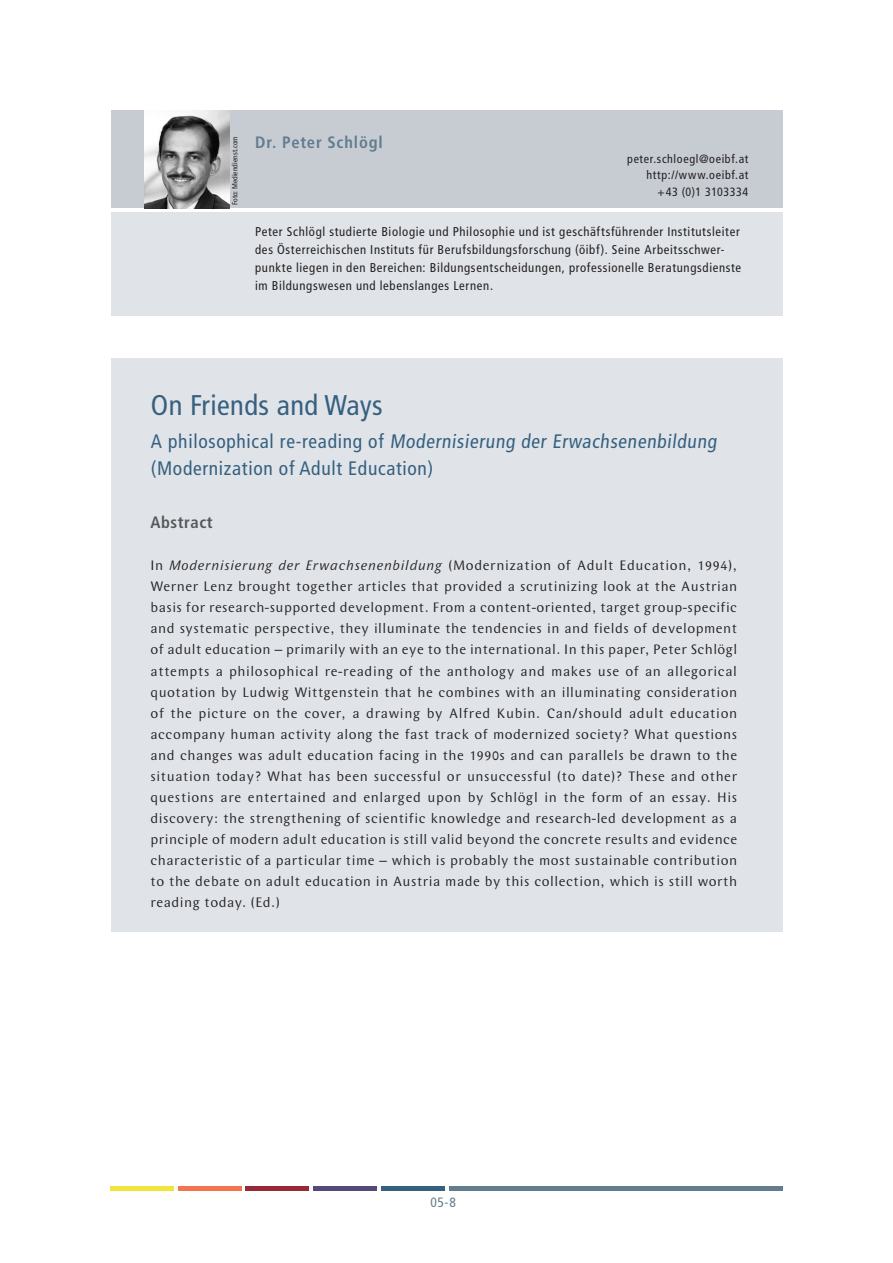
<style>
.page{position:relative;width:893px;height:1263px;background:#fff}
.page>*{position:absolute;margin:0;border:0;box-sizing:border-box;transform-origin:0 0}
.t1{font:condensed 28.5px "Frutiger LT Std";letter-spacing:.015em;color:#366080}
.t2{font:condensed 19.5px/27px "Frutiger LT Std";letter-spacing:.035em;color:#366080}
.t3{font:700 condensed 16.5px "Frutiger LT Std";letter-spacing:.05em;color:#617d8f}
.t4{font:700 condensed 16.5px "Frutiger LT Std";letter-spacing:.035em;color:#57585a}
.t5{font:14.25px/21px "Wunderlich";letter-spacing:.035em;color:#231f20;text-align:justify}
.t6{font:condensed 13.5px "Frutiger LT Std";color:#617d8f}
.t7{font:condensed 12.75px/18px "Frutiger LT Std";letter-spacing:.05em;color:#231f20}
.t8{font:condensed 12px/16.5px "Frutiger LT Std";letter-spacing:.05em;color:#231f20;text-align:right}
.t9{font:condensed 7.5px "Frutiger LT Std";letter-spacing:.005em;color:#231f20}
.s1{font-style:italic}
</style>
<div class="page">
<div style="left:111px;top:1186px;width:63px;height:5px;background:#f0e53d"></div>
<div style="left:178px;top:1186px;width:64px;height:5px;background:#f3744f"></div>
<div style="left:246px;top:1186px;width:63px;height:5px;background:#972a36"></div>
<div style="left:313px;top:1186px;width:64px;height:5px;background:#544979"></div>
<div style="left:381px;top:1186px;width:63px;height:5px;background:#366080"></div>
<div style="left:449px;top:1186px;width:333px;height:5px;background:#617d8f"></div>
<div style="left:111px;top:111px;width:671px;height:97px;background:#c7ccd3"></div>
<div style="left:111px;top:213px;width:671px;height:103px;background:#e0e4e8"></div>
<img style="left:145px;top:111px;width:85px;height:97px">
<div style="left:111px;top:358px;width:671px;height:574px;background:#e0e4e8"></div>
<p class="t9" style="left:230px;top:205px;width:70px;rotate:-90deg">Foto: Mediendienst.com</p>
<p class="t3" style="left:255px;top:132px;width:129px">Dr. Peter Schlögl</p>
<p class="t8" style="left:627px;top:150px;width:123px">peter.schloegl@oeibf.at http://www.oeibf.at +43 (0)1 3103334</p>
<p class="t7" style="left:255px;top:223px;width:488px">Peter Schlögl studierte Biologie und Philosophie und ist geschäftsführender Institutsleiter des Österreichischen Instituts für Berufsbildungsforschung (öibf). Seine Arbeitsschwer&shy;punkte liegen in den Bereichen: Bildungsentscheidungen, professionelle Beratungsdienste im Bildungswesen und lebenslanges Lernen.</p>
<h1 class="t1" style="left:151px;top:388px;width:233px">On Friends and Ways</h1>
<h2 class="t2" style="left:151px;top:428px;width:570px">A philosophical re-reading of Modernisierung der Erwachsenenbildung (Modernization of Adult Education)</h2>
<p class="t4" style="left:151px;top:513px;width:64px">Abstract</p>
<p class="t5" style="left:151px;top:555px;width:588px">In <span class="s1">Modernisierung der Erwachsenenbildung</span> (Modernization of Adult Education, 1994), Werner Lenz brought together articles that provided a scrutinizing look at the Austrian basis for research-supported development. From a content-oriented, target group-specific and systematic perspective, they illuminate the tendencies in and fields of development of adult education – primarily with an eye to the international. In this paper, Peter Schlögl attempts a philosophical re-reading of the anthology and makes use of an allegorical quotation by Ludwig Wittgenstein that he combines with an illuminating consideration of the picture on the cover, a drawing by Alfred Kubin. Can/should adult education accompany human activity along the fast track of modernized society? What questions and changes was adult education facing in the 1990s and can parallels be drawn to the situation today? What has been successful or unsuccessful (to date)? These and other questions are entertained and enlarged upon by Schlögl in the form of an essay. His discovery: the strengthening of scientific knowledge and research-led development as a principle of modern adult education is still valid beyond the concrete results and evidence characteristic of a particular time – which is probably the most sustainable contribution to the debate on adult education in Austria made by this collection, which is still worth reading today. (Ed.)</p>
<p class="t6" style="left:430px;top:1195px;width:27px">05-8</p>
</div>
